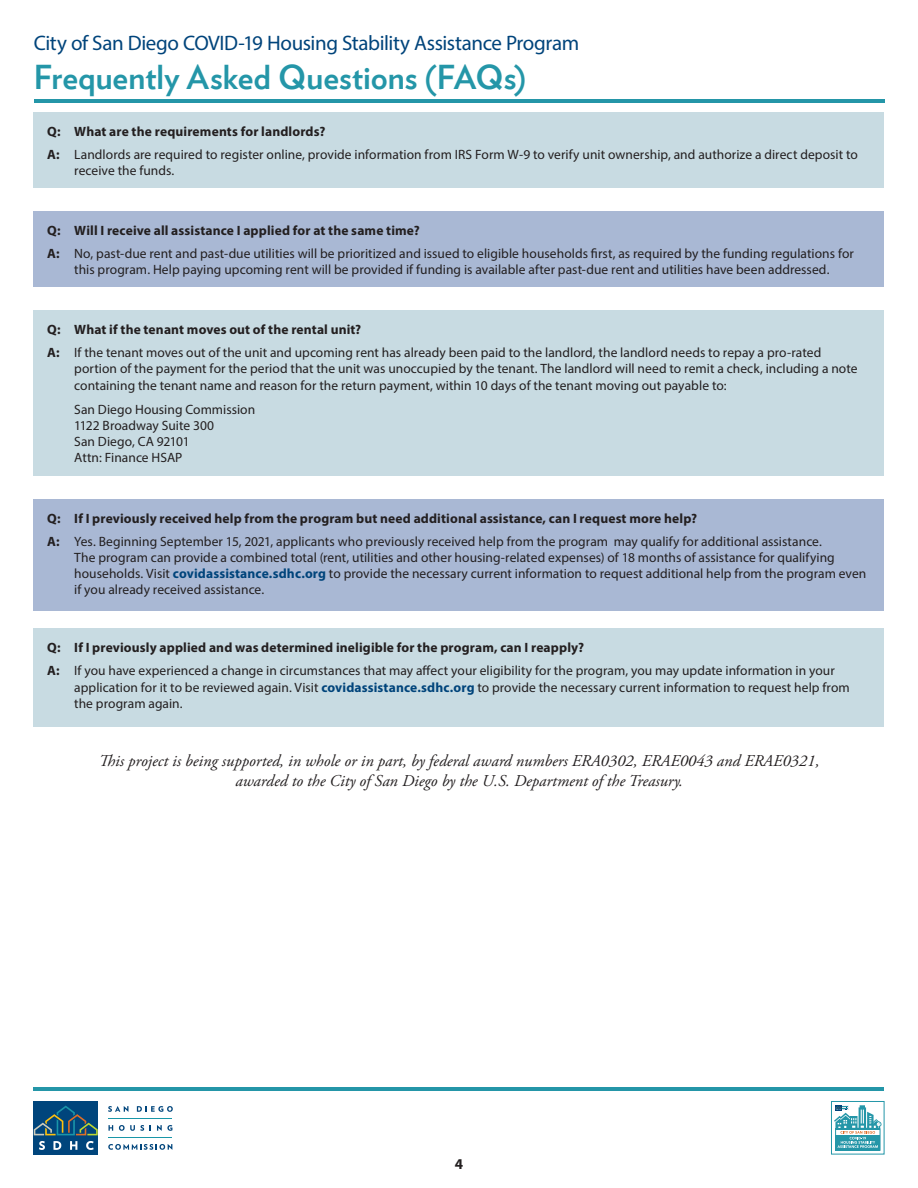
<style>
.page{position:relative;width:918px;height:1188px;background:#fff}
.page>*{position:absolute;margin:0;border:0;box-sizing:border-box;transform-origin:0 0}
.Body_Copy{font:700 33px "Verlag";color:#2496a8}
.Body_Copy-2{font:21px "Myriad Pro";letter-spacing:-.02em;color:#00447b}
.t1{font:italic 16.5px/19.8px "Adobe Garamond Pro";color:#231f20;text-align:center}
.Body_Copy-3{font:700 15px "Myriad Pro";color:#231f20}
.NEW_body_copy{font:13.5px/16.2px "Myriad Pro";letter-spacing:.005em;color:#231f20}
.NEW_body_copy-2{font:700 13.5px "Myriad Pro";letter-spacing:.01em;color:#231f20}
.s1{font-weight:700}
.s2{font-weight:700;color:#00447b}
</style>
<div class="page">
<hr style="left:34px;top:1088px;width:850px;height:3px;background:#2496a8">
<svg style="left:108px;top:1106px;width:20px;height:6px"></svg>
<svg style="left:137px;top:1106px;width:36px;height:6px"></svg>
<svg style="left:109px;top:1125px;width:4px;height:6px"></svg>
<svg style="left:119px;top:1125px;width:25px;height:6px"></svg>
<svg style="left:157px;top:1125px;width:15px;height:6px"></svg>
<svg style="left:108px;top:1144px;width:64px;height:6px"></svg>
<hr style="left:108px;top:1118px;width:64px;height:1px;background:#1996a8">
<hr style="left:108px;top:1137px;width:64px;height:1px;background:#1996a8">
<div style="left:34px;top:1101px;width:64px;height:53px;background:#00457c"></div>
<svg style="left:39px;top:1141px;width:6px;height:9px"></svg>
<svg style="left:53px;top:1141px;width:8px;height:9px"></svg>
<svg style="left:70px;top:1141px;width:7px;height:9px"></svg>
<svg style="left:86px;top:1141px;width:8px;height:9px"></svg>
<svg style="left:34px;top:1106px;width:64px;height:29px"></svg>
<div style="left:831px;top:1101px;width:53px;height:53px;background:linear-gradient(to right,#fff,#fff);border:1px solid #2496a8"></div>
<div style="left:835px;top:1129px;width:45px;height:21px;border:1px solid #2496a8"></div>
<svg style="left:834px;top:1105px;width:48px;height:43px"></svg>
<div style="left:34px;top:311px;width:850px;height:165px;background:#c8dbe2"></div>
<hr style="left:35px;top:100px;width:850px;height:3px;background:#2496a8">
<div style="left:34px;top:211px;width:850px;height:76px;background:#a9b8d4"></div>
<div style="left:34px;top:499px;width:850px;height:111px;background:#a9b8d4"></div>
<div style="left:34px;top:112px;width:850px;height:76px;background:#c8dbe2"></div>
<div style="left:34px;top:629px;width:850px;height:98px;background:#c8dbe2"></div>
<p class="Body_Copy-2" style="left:34px;top:30px;width:547px">City of San Diego COVID-19 Housing Stability Assistance Program</p>
<p class="Body_Copy" style="left:34px;top:51px;width:494px">Frequently Asked Questions (FAQs)</p>
<p class="NEW_body_copy-2" style="left:47px;top:123px;width:280px">Q: What are the requirements for landlords?</p>
<p class="NEW_body_copy" style="left:74px;top:146px;width:785px;text-indent:-27px"><span class="s1">A:</span> Landlords are required to register online, provide information from IRS Form W-9 to verify unit ownership, and authorize a direct deposit to receive the funds.</p>
<p class="NEW_body_copy-2" style="left:47px;top:222px;width:374px">Q: Will I receive all assistance I applied for at the same time?</p>
<p class="NEW_body_copy" style="left:47px;top:245px;width:808px;text-align:center"><span class="s1">A:</span> No, past-due rent and past-due utilities will be prioritized and issued to eligible households first, as required by the funding regulations for this program. Help paying upcoming rent will be provided if funding is available after past-due rent and utilities have been addressed.</p>
<p class="NEW_body_copy-2" style="left:47px;top:321px;width:315px">Q: What if the tenant moves out of the rental unit?</p>
<p class="NEW_body_copy" style="left:74px;top:344px;width:785px;text-indent:-27px"><span class="s1">A:</span> If the tenant moves out of the unit and upcoming rent has already been paid to the landlord, the landlord needs to repay a pro-rated portion of the payment for the period that the unit was unoccupied by the tenant. The landlord will need to remit a check, including a note containing the tenant name and reason for the return payment, within 10 days of the tenant moving out payable to:</p>
<p class="NEW_body_copy" style="left:74px;top:401px;width:183px">San Diego Housing Commission</p>
<p class="NEW_body_copy" style="left:74px;top:417px;width:141px">1122 Broadway Suite 300</p>
<p class="NEW_body_copy" style="left:74px;top:433px;width:117px">San Diego, CA 92101</p>
<p class="NEW_body_copy" style="left:74px;top:449px;width:110px">Attn: Finance HSAP</p>
<p class="NEW_body_copy-2" style="left:47px;top:509px;width:651px">Q: If I previously received help from the program but need additional assistance, can I request more help?</p>
<p class="NEW_body_copy" style="left:74px;top:533px;width:794px;text-indent:-27px"><span class="s1">A:</span> Yes. Beginning September 15, 2021, applicants who previously received help from the program may qualify for additional assistance.<br>The program can provide a combined total (rent, utilities and other housing-related expenses) of 18 months of assistance for qualifying households. Visit <span class="s2">covidassistance.sdhc.org</span> to provide the necessary current information to request additional help from the program even if you already received assistance.</p>
<p class="NEW_body_copy-2" style="left:47px;top:639px;width:538px">Q: If I previously applied and was determined ineligible for the program, can I reapply?</p>
<p class="NEW_body_copy" style="left:74px;top:663px;width:777px;text-indent:-27px"><span class="s1">A:</span> If you have experienced a change in circumstances that may affect your eligibility for the program, you may update information in your application for it to be reviewed again. Visit <span class="s2">covidassistance.sdhc.org</span> to provide the necessary current information to request help from the program again.</p>
<p class="t1" style="left:99px;top:751px;width:722px">This project is being supported, in whole or in part, by federal award numbers ERA0302, ERAE0043 and ERAE0321, awarded to the City of San Diego by the U.S. Department of the Treasury.</p>
<p class="Body_Copy-3" style="left:455px;top:1154px;width:10px">4</p>
</div>
